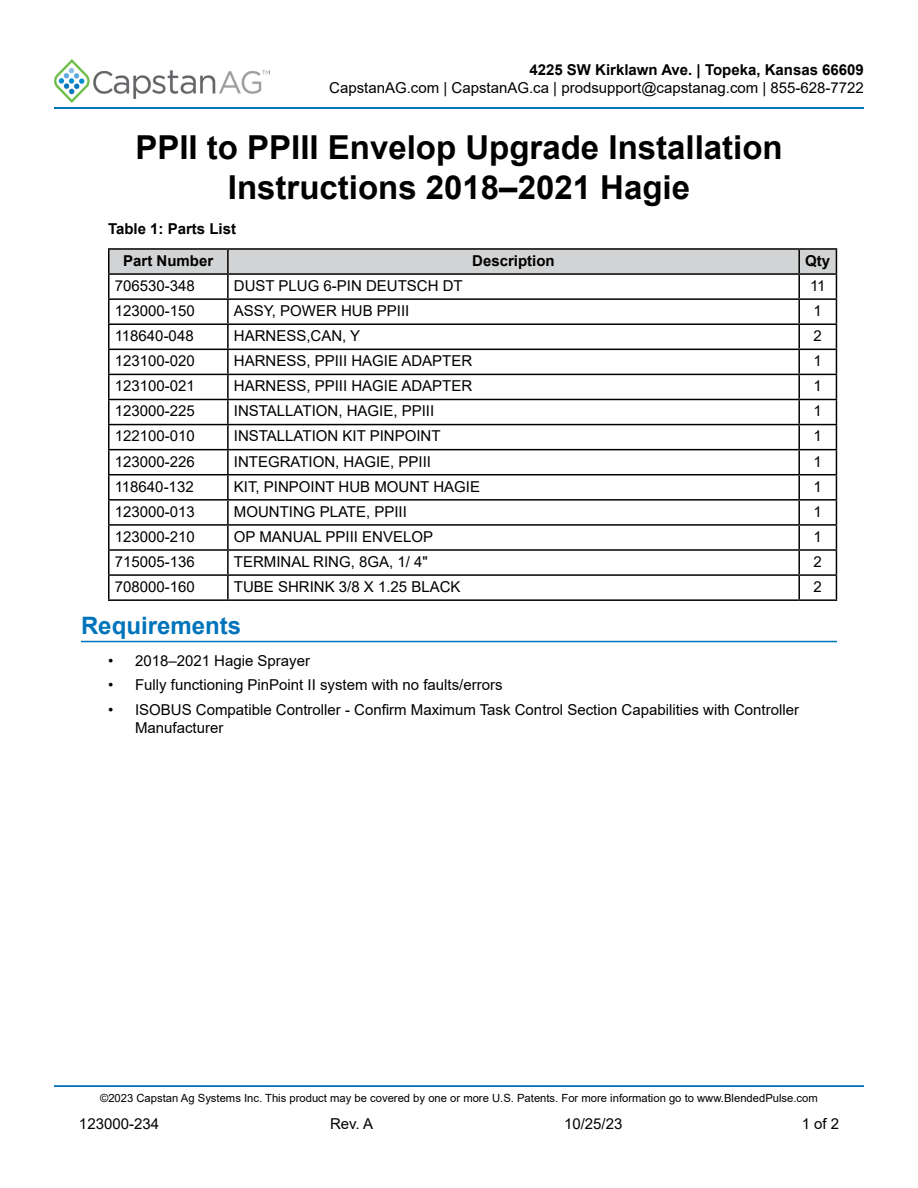
<style>
.page{position:relative;width:918px;height:1188px;background:#fff}
.page>*{position:absolute;margin:0;border:0;box-sizing:border-box;transform-origin:0 0}
.t1{font:700 33px/39.6px "Arial";color:#000;text-align:center}
.t2{font:700 24px "Arial";color:#0074bb}
.t3{font:15px/18px "Arial";color:#000}
.t4{font:700 15px/31.5px "Arial";color:#000;text-align:center}
.t5{font:11.25px "Arial";color:#000}
</style>
<div class="page">
<img style="left:54px;top:60px;width:216px;height:42px">
<hr style="left:54px;top:107px;width:810px;height:2px;background:#0074bb">
<hr style="left:54px;top:1085px;width:810px;height:2px;background:#0074bb">
<hr style="left:108px;top:248px;width:120px;height:2px;background:#000">
<hr style="left:108px;top:250px;width:2px;height:23px;background:#000">
<hr style="left:228px;top:248px;width:571px;height:2px;background:#000">
<hr style="left:799px;top:248px;width:38px;height:2px;background:#000">
<hr style="left:108px;top:273px;width:120px;height:2px;background:#000">
<hr style="left:108px;top:275px;width:2px;height:23px;background:#000">
<hr style="left:108px;top:298px;width:120px;height:2px;background:#000">
<hr style="left:108px;top:300px;width:2px;height:23px;background:#000">
<hr style="left:108px;top:323px;width:120px;height:2px;background:#000">
<hr style="left:108px;top:325px;width:2px;height:24px;background:#000">
<hr style="left:108px;top:349px;width:120px;height:1px;background:#000">
<hr style="left:108px;top:350px;width:2px;height:24px;background:#000">
<hr style="left:108px;top:374px;width:120px;height:1px;background:#000">
<hr style="left:108px;top:375px;width:2px;height:24px;background:#000">
<hr style="left:108px;top:399px;width:120px;height:1px;background:#000">
<hr style="left:108px;top:400px;width:2px;height:24px;background:#000">
<hr style="left:108px;top:424px;width:120px;height:1px;background:#000">
<hr style="left:108px;top:425px;width:2px;height:24px;background:#000">
<hr style="left:108px;top:449px;width:120px;height:1px;background:#000">
<hr style="left:108px;top:450px;width:2px;height:24px;background:#000">
<hr style="left:108px;top:474px;width:120px;height:1px;background:#000">
<hr style="left:108px;top:475px;width:2px;height:24px;background:#000">
<hr style="left:108px;top:499px;width:120px;height:2px;background:#000">
<hr style="left:108px;top:501px;width:2px;height:23px;background:#000">
<hr style="left:108px;top:524px;width:120px;height:2px;background:#000">
<hr style="left:108px;top:526px;width:2px;height:23px;background:#000">
<hr style="left:108px;top:549px;width:120px;height:2px;background:#000">
<hr style="left:108px;top:551px;width:2px;height:23px;background:#000">
<hr style="left:108px;top:574px;width:120px;height:2px;background:#000">
<hr style="left:108px;top:576px;width:2px;height:23px;background:#000">
<svg style="left:109px;top:249px;width:728px;height:350px"></svg>
<hr style="left:108px;top:599px;width:120px;height:2px;background:#000">
<hr style="left:228px;top:599px;width:571px;height:2px;background:#000">
<hr style="left:799px;top:599px;width:38px;height:2px;background:#000">
<hr style="left:81px;top:641px;width:756px;height:1px;background:#0074bb">
<p class="t4" style="left:529px;top:54px;width:336px">4225 SW Kirklawn Ave. | Topeka, Kansas 66609</p>
<p class="t3" style="left:329px;top:78px;width:536px">CapstanAG.com | CapstanAG.ca | prodsupport@capstanag.com | 855-628-7722</p>
<h1 class="t1" style="left:135px;top:128px;width:649px">PPII to PPIII Envelop Upgrade Installation<br>Instructions 2018–2021 Hagie</h1>
<p class="t4" style="left:108px;top:214px;width:130px">Table 1: Parts List<br>Part Number</p>
<p class="t4" style="left:472px;top:245px;width:84px">Description</p>
<p class="t4" style="left:805px;top:245px;width:27px">Qty</p>
<p class="t3" style="left:115px;top:277px;width:82px">706530-348</p>
<p class="t3" style="left:234px;top:277px;width:230px">DUST PLUG 6-PIN DEUTSCH DT</p>
<p class="t3" style="left:810px;top:277px;width:17px">11</p>
<p class="t3" style="left:115px;top:302px;width:82px">123000-150</p>
<p class="t3" style="left:234px;top:302px;width:177px">ASSY, POWER HUB PPIII</p>
<p class="t3" style="left:814px;top:302px;width:10px">1</p>
<p class="t3" style="left:115px;top:327px;width:80px">118640-048</p>
<p class="t3" style="left:234px;top:327px;width:128px">HARNESS,CAN, Y</p>
<p class="t3" style="left:814px;top:327px;width:10px">2</p>
<p class="t3" style="left:115px;top:352px;width:82px">123100-020</p>
<p class="t3" style="left:234px;top:352px;width:240px">HARNESS, PPIII HAGIE ADAPTER</p>
<p class="t3" style="left:814px;top:352px;width:10px">1</p>
<p class="t3" style="left:115px;top:377px;width:82px">123100-021</p>
<p class="t3" style="left:234px;top:377px;width:240px">HARNESS, PPIII HAGIE ADAPTER</p>
<p class="t3" style="left:814px;top:377px;width:10px">1</p>
<p class="t3" style="left:115px;top:402px;width:82px">123000-225</p>
<p class="t3" style="left:234px;top:402px;width:202px">INSTALLATION, HAGIE, PPIII</p>
<p class="t3" style="left:814px;top:402px;width:10px">1</p>
<p class="t3" style="left:115px;top:427px;width:82px">122100-010</p>
<p class="t3" style="left:234px;top:427px;width:208px">INSTALLATION KIT PINPOINT</p>
<p class="t3" style="left:814px;top:427px;width:10px">1</p>
<p class="t3" style="left:115px;top:452px;width:82px">123000-226</p>
<p class="t3" style="left:234px;top:452px;width:199px">INTEGRATION, HAGIE, PPIII</p>
<p class="t3" style="left:814px;top:452px;width:10px">1</p>
<p class="t3" style="left:115px;top:477px;width:80px">118640-132</p>
<p class="t3" style="left:234px;top:477px;width:248px">KIT, PINPOINT HUB MOUNT HAGIE</p>
<p class="t3" style="left:814px;top:477px;width:10px">1</p>
<p class="t3" style="left:115px;top:502px;width:82px">123000-013</p>
<p class="t3" style="left:234px;top:502px;width:175px">MOUNTING PLATE, PPIII</p>
<p class="t3" style="left:814px;top:502px;width:10px">1</p>
<p class="t3" style="left:115px;top:527px;width:82px">123000-210</p>
<p class="t3" style="left:234px;top:527px;width:201px">OP MANUAL PPIII ENVELOP</p>
<p class="t3" style="left:814px;top:527px;width:10px">1</p>
<p class="t3" style="left:115px;top:552px;width:82px">715005-136</p>
<p class="t3" style="left:234px;top:552px;width:195px">TERMINAL RING, 8GA, 1/ 4"</p>
<p class="t3" style="left:814px;top:552px;width:10px">2</p>
<p class="t3" style="left:115px;top:578px;width:82px">708000-160</p>
<p class="t3" style="left:234px;top:578px;width:228px">TUBE SHRINK 3/8 X 1.25 BLACK</p>
<p class="t3" style="left:814px;top:578px;width:10px">2</p>
<h2 class="t2" style="left:81px;top:609px;width:162px">Requirements</h2>
<p class="t3" style="left:108px;top:651px;width:204px">• 2018–2021 Hagie Sprayer</p>
<p class="t3" style="left:108px;top:676px;width:396px">• Fully functioning PinPoint II system with no faults/errors</p>
<p class="t3" style="left:135px;top:701px;width:666px;text-indent:-27px">• ISOBUS Compatible Controller - Confirm Maximum Task Control Section Capabilities with Controller<br>Manufacturer</p>
<p class="t5" style="left:100px;top:1090px;width:719px">©2023 Capstan Ag Systems Inc. This product may be covered by one or more U.S. Patents. For more information go to www.BlendedPulse.com</p>
<p class="t3" style="left:79px;top:1114px;width:82px">123000-234</p>
<p class="t3" style="left:330px;top:1114px;width:44px">Rev. A</p>
<p class="t3" style="left:564px;top:1114px;width:60px">10/25/23</p>
<p class="t3" style="left:802px;top:1114px;width:39px">1 of 2</p>
</div>
